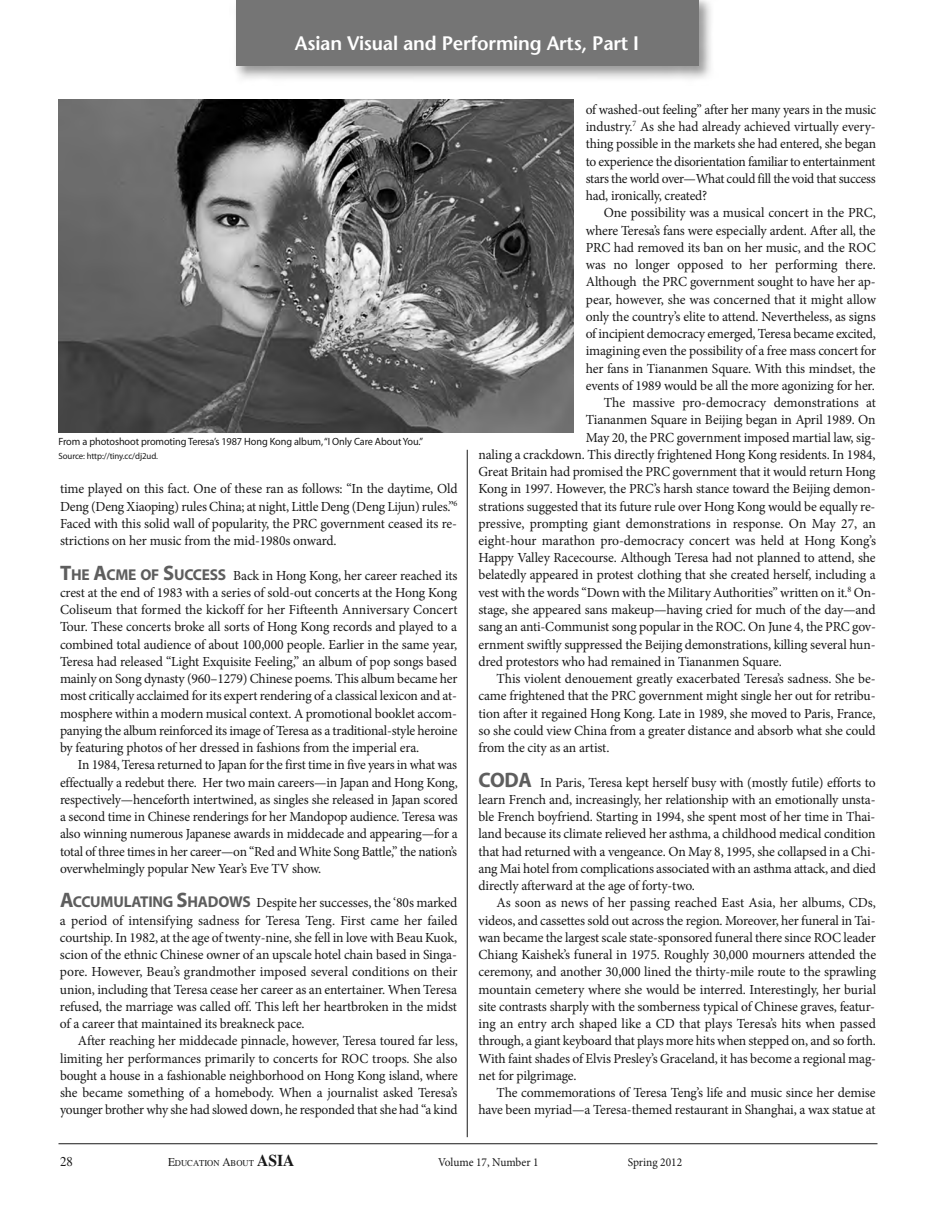
<style>
.page{position:relative;width:945px;height:1215px;background:#fff}
.page>*{position:absolute;margin:0;border:0;box-sizing:border-box;transform-origin:0 0}
.t1{font:600 19.5px "Stone Sans";letter-spacing:-.01em;color:#fff}
.t2{font:13.8px/17.2px "Minion Pro";letter-spacing:-.01em;color:#191919;text-align:justify}
.t3{font:13.5px "EAA Times";color:#191919;scale:.95 1}
.t4{font:12px "Minion Pro";color:#191919;scale:.95 1}
.t5{font:10.5px "Myriad Pro";letter-spacing:-.01em;color:#191919}
.t6{font:9px "Myriad Pro";letter-spacing:-.01em;color:#191919}
.t7{font:9px "EAA Times";color:#191919;scale:.95 1}
.s1{font-family:"Myriad Pro";font-weight:700;font-size:21px;color:#5e5e5e}
.s2{font-family:"Myriad Pro";font-weight:700;font-size:15.75px;color:#5e5e5e}
.s3{font-size:12px}
.s4{font-weight:700;font-size:16.5px}
</style>
<div class="page">
<hr style="left:467px;top:450px;width:1px;height:687px;background:#191919">
<hr style="left:58px;top:1143px;width:820px;height:1px;background:#191919">
<img style="left:236px;top:0;width:475px;height:79px">
<div style="left:236px;top:0;width:462px;height:66px;background:#757575"></div>
<img style="left:58px;top:99px;width:516px;height:334px">
<h1 class="t1" style="left:295px;top:35px;width:346px">Asian Visual and Performing Arts, Part I</h1>
<p class="t5" style="left:59px;top:438px;width:366px">From a photoshoot promoting Teresa’s 1987 Hong Kong album, “I Only Care About You.”</p>
<p class="t6" style="left:59px;top:452px;width:101px">Source: http://tiny.cc/dj2ud.</p>
<p class="t2" style="left:60px;top:482px;width:399px">time played on this fact. One of these ran as follows: “In the daytime, Old Deng (Deng Xiaoping) rules China; at night, Little Deng (Deng Lijun) rules.”<sup>6<br></sup>Faced with this solid wall of popularity, the PRC government ceased its re&shy;strictions on her music from the mid-1980s onward.</p>
<p class="t2" style="left:60px;top:568px;width:399px"><span class="s1">T</span><span class="s2">HE</span> <span class="s1">A</span><span class="s2">CME OF</span> <span class="s1">S</span><span class="s2">UCCESS</span> Back in Hong Kong, her career reached its crest at the end of 1983 with a series of sold-out concerts at the Hong Kong Coliseum that formed the kickoff for her Fifteenth Anniversary Concert Tour. These concerts broke all sorts of Hong Kong records and played to a combined total audience of about 100,000 people. Earlier in the same year, Teresa had released “Light Exquisite Feeling,” an album of pop songs based mainly on Song dynasty (960–1279) Chinese poems. This album became her most critically acclaimed for its expert rendering of a classical lexicon and at&shy;mosphere within a modern musical context. A promotional booklet accom&shy;panying the album reinforced its image of Teresa as a traditional-style heroine by featuring photos of her dressed in fashions from the imperial era.</p>
<p class="t2" style="left:60px;top:758px;width:399px;text-indent:18px">In 1984, Teresa returned to Japan for the first time in five years in what was effectually a redebut there. Her two main careers—in Japan and Hong Kong, respectively—henceforth intertwined, as singles she released in Japan scored a second time in Chinese renderings for her Mandopop audience. Teresa was also winning numerous Japanese awards in middecade and appearing—for a total of three times in her career—on “Red and White Song Battle,” the nation’s overwhelmingly popular New year’s Eve TV show.</p>
<p class="t2" style="left:60px;top:896px;width:399px"><span class="s1">A</span><span class="s2">CCUMULATING</span> <span class="s1">S</span><span class="s2">HADOWS</span> Despite her successes, the ‘80s marked a period of intensifying sadness for Teresa Teng. First came her failed courtship. In 1982, at the age of twenty-nine, she fell in love with Beau Kuok, scion of the ethnic Chinese owner of an upscale hotel chain based in Singa&shy;pore. However, Beau’s grandmother imposed several conditions on their union, including that Teresa cease her career as an entertainer. When Teresa refused, the marriage was called off. This left her heartbroken in the midst of a career that maintained its breakneck pace.</p>
<p class="t2" style="left:60px;top:1034px;width:399px;text-indent:18px">After reaching her middecade pinnacle, however, Teresa toured far less, limiting her performances primarily to concerts for ROC troops. She also bought a house in a fashionable neighborhood on Hong Kong island, where she became something of a homebody. When a journalist asked Teresa’s younger brother why she had slowed down, he responded that she had “a kind</p>
<p class="t2" style="left:586px;top:102px;width:292px">of washed-out feeling” after her many years in the music industry.<sup>7</sup> As she had already achieved virtually every&shy;thing possible in the markets she had entered, she began to experience the disorientation familiar to entertainment stars the world over—What could fill the void that success had, ironically, created?</p>
<p class="t2" style="left:604px;top:206px;width:274px">One possibility was a musical concert in the PRC,</p>
<p class="t2" style="left:586px;top:223px;width:292px">where Teresa’s fans were especially ardent. After all, the</p>
<p class="t2" style="left:586px;top:240px;width:292px">PRC had removed its ban on her music, and the ROC</p>
<p class="t2" style="left:586px;top:257px;width:292px">was no longer opposed to her performing there.</p>
<p class="t2" style="left:586px;top:274px;width:291px">Although the PRC government sought to have her ap-</p>
<p class="t2" style="left:586px;top:292px;width:292px">pear, however, she was concerned that it might allow</p>
<p class="t2" style="left:586px;top:309px;width:292px">only the country’s elite to attend. Nevertheless, as signs</p>
<p class="t2" style="left:586px;top:326px;width:292px">of incipient democracy emerged, Teresa became excited,</p>
<p class="t2" style="left:586px;top:343px;width:292px">imagining even the possibility of a free mass concert for</p>
<p class="t2" style="left:586px;top:361px;width:292px">her fans in Tiananmen Square. With this mindset, the</p>
<p class="t2" style="left:586px;top:378px;width:291px">events of 1989 would be all the more agonizing for her.</p>
<p class="t2" style="left:604px;top:395px;width:274px">The massive pro-democracy demonstrations at</p>
<p class="t2" style="left:586px;top:412px;width:291px">Tiananmen Square in Beijing began in April 1989. On</p>
<p class="t2" style="left:586px;top:430px;width:291px">May 20, the PRC government imposed martial law, sig-</p>
<p class="t2" style="left:478px;top:447px;width:399px">naling a crackdown. This directly frightened Hong Kong residents. In 1984,</p>
<p class="t2" style="left:478px;top:464px;width:399px">Great Britain had promised the PRC government that it would return Hong</p>
<p class="t2" style="left:478px;top:481px;width:399px">Kong in 1997. However, the PRC’s harsh stance toward the Beijing demon-</p>
<p class="t2" style="left:478px;top:499px;width:399px">strations suggested that its future rule over Hong Kong would be equally re-</p>
<p class="t2" style="left:478px;top:516px;width:399px">pressive, prompting giant demonstrations in response. On May 27, an</p>
<p class="t2" style="left:478px;top:533px;width:399px">eight-hour marathon pro-democracy concert was held at Hong Kong’s</p>
<p class="t2" style="left:478px;top:550px;width:399px">Happy Valley Racecourse. Although Teresa had not planned to attend, she</p>
<p class="t2" style="left:478px;top:568px;width:399px">belatedly appeared in protest clothing that she created herself, including a</p>
<p class="t2" style="left:478px;top:585px;width:399px">vest with the words “Down with the Military Authorities” written on it.<sup>8</sup> On-</p>
<p class="t2" style="left:479px;top:602px;width:399px">stage, she appeared sans makeup—having cried for much of the day—and</p>
<p class="t2" style="left:479px;top:619px;width:399px">sang an anti-Communist song popular in the ROC. On June 4, the PRC gov-</p>
<p class="t2" style="left:479px;top:637px;width:399px">ernment swiftly suppressed the Beijing demonstrations, killing several hun-</p>
<p class="t2" style="left:479px;top:654px;width:305px">dred protestors who had remained in Tiananmen Square.</p>
<p class="t2" style="left:497px;top:671px;width:381px">This violent denouement greatly exacerbated Teresa’s sadness. She be-</p>
<p class="t2" style="left:479px;top:688px;width:399px">came frightened that the PRC government might single her out for retribu-</p>
<p class="t2" style="left:479px;top:706px;width:399px">tion after it regained Hong Kong. Late in 1989, she moved to Paris, France,</p>
<p class="t2" style="left:479px;top:723px;width:399px">so she could view China from a greater distance and absorb what she could</p>
<p class="t2" style="left:479px;top:740px;width:132px">from the city as an artist.</p>
<p class="t2" style="left:479px;top:775px;width:399px"><span class="s1">CODA</span> In Paris, Teresa kept herself busy with (mostly futile) efforts to learn French and, increasingly, her relationship with an emotionally unsta&shy;ble French boyfriend. Starting in 1994, she spent most of her time in Thai&shy;land because its climate relieved her asthma, a childhood medical condition that had returned with a vengeance. On May 8, 1995, she collapsed in a Chi&shy;ang Mai hotel from complications associated with an asthma attack, and died directly afterward at the age of forty-two.</p>
<p class="t2" style="left:479px;top:895px;width:399px;text-indent:18px">As soon as news of her passing reached East Asia, her albums, CDs, videos, and cassettes sold out across the region. Moreover, her funeral in Tai&shy;wan became the largest scale state-sponsored funeral there since ROC leader Chiang Kaishek’s funeral in 1975. Roughly 30,000 mourners attended the ceremony, and another 30,000 lined the thirty-mile route to the sprawling mountain cemetery where she would be interred. Interestingly, her burial site contrasts sharply with the somberness typical of Chinese graves, featur&shy;ing an entry arch shaped like a CD that plays Teresa’s hits when passed through, a giant keyboard that plays more hits when stepped on, and so forth.<br>With faint shades of Elvis Presley’s Graceland, it has become a regional mag&shy;net for pilgrimage.</p>
<p class="t2" style="left:479px;top:1085px;width:399px;text-align:right">The commemorations of Teresa Teng’s life and music since her demise have been myriad—a Teresa-themed restaurant in Shanghai, a wax statue at</p>
<p class="t3" style="left:60px;top:1157px;width:15px">28</p>
<p class="t7" style="left:168px;top:1160px;width:135px"><span class="s3">E</span>DUCATION <span class="s3">A</span>BOUT <span class="s4">ASIA</span></p>
<p class="t4" style="left:438px;top:1157px;width:107px">Volume 17, Number 1</p>
<p class="t4" style="left:628px;top:1157px;width:59px">Spring 2012</p>
</div>
